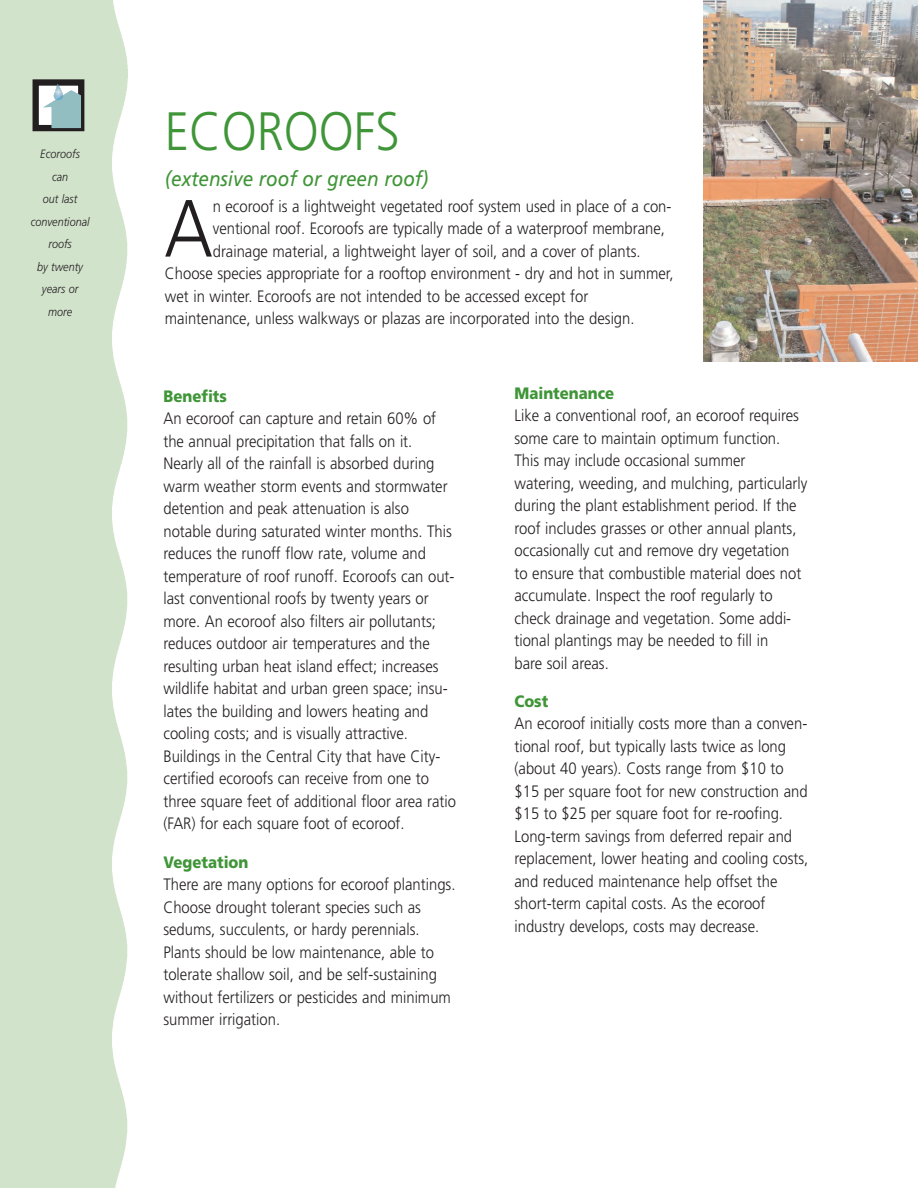
<style>
.page{position:relative;width:918px;height:1188px;background:#fff}
.page>*{position:absolute;margin:0;border:0;box-sizing:border-box;transform-origin:0 0}
.t1{font:300 81px "Frutiger";color:#231f20;scale:.9 1}
.t2{font:300 54px "Frutiger";color:#3f9537;scale:.9 1}
.t3{font:italic 21px "Frutiger";color:#3f9537;scale:.9 1}
.t4{font:300 16.5px/22.5px "Frutiger";color:#231f20;scale:.9 1}
.t5{font:900 16.5px "Frutiger";color:#3f9537;scale:.9 1}
.t6{font:italic 300 12px/22.5px "Frutiger";color:#231f20;text-align:center;scale:.9 1}
</style>
<div class="page">
<div style="left:0;top:0;width:128px;height:1188px;background:#d2e3cc"></div>
<div style="left:37px;top:83px;width:45px;height:44px;background:#fff"></div>
<div style="left:33px;top:79px;width:51px;height:52px;border:6px solid #231f20"></div>
<svg style="left:43px;top:84px;width:38px;height:44px"></svg>
<img style="left:704px;top:0;width:214px;height:362px">
<p class="t6" style="left:31px;top:144px;width:67px">Ecoroofs<br>can<br>out last conventional roofs<br>by twenty years or more</p>
<h2 class="t2" style="left:165px;top:110px;width:262px">ECOROOFS</h2>
<p class="t3" style="left:165px;top:170px;width:294px">(extensive roof or green roof)</p>
<h1 class="t1" style="left:164px;top:196px;width:55px">A</h1>
<p class="t4" style="left:213px;top:196px;width:511px">n ecoroof is a lightweight vegetated roof system used in place of a con-</p>
<p class="t4" style="left:213px;top:218px;width:504px">ventional roof. Ecoroofs are typically made of a waterproof membrane,</p>
<p class="t4" style="left:213px;top:241px;width:477px">drainage material, a lightweight layer of soil, and a cover of plants.</p>
<p class="t4" style="left:165px;top:263px;width:567px">Choose species appropriate for a rooftop environment - dry and hot in summer,</p>
<p class="t4" style="left:165px;top:286px;width:472px">wet in winter. Ecoroofs are not intended to be accessed except for</p>
<p class="t4" style="left:165px;top:308px;width:523px">maintenance, unless walkways or plazas are incorporated into the design.</p>
<p class="t5" style="left:163px;top:389px;width:72px">Benefits</p>
<p class="t4" style="left:163px;top:409px;width:327px">An ecoroof can capture and retain 60% of the annual precipitation that falls on it.<br>Nearly all of the rainfall is absorbed during warm weather storm events and stormwater detention and peak attenuation is also notable during saturated winter months. This reduces the runoff flow rate, volume and temperature of roof runoff. Ecoroofs can out&shy;last conventional roofs by twenty years or more. An ecoroof also filters air pollutants; reduces outdoor air temperatures and the resulting urban heat island effect; increases wildlife habitat and urban green space; insu&shy;lates the building and lowers heating and cooling costs; and is visually attractive.<br>Buildings in the Central City that have City&shy;certified ecoroofs can receive from one to three square feet of additional floor area ratio (FAR) for each square foot of ecoroof.</p>
<p class="t5" style="left:163px;top:855px;width:96px">Vegetation</p>
<p class="t4" style="left:163px;top:874px;width:326px">There are many options for ecoroof plantings.<br>Choose drought tolerant species such as sedums, succulents, or hardy perennials.<br>Plants should be low maintenance, able to tolerate shallow soil, and be self-sustaining without fertilizers or pesticides and minimum summer irrigation.</p>
<p class="t5" style="left:514px;top:386px;width:112px">Maintenance</p>
<p class="t4" style="left:514px;top:405px;width:327px">Like a conventional roof, an ecoroof requires some care to maintain optimum function.<br>This may include occasional summer watering, weeding, and mulching, particularly during the plant establishment period. If the roof includes grasses or other annual plants, occasionally cut and remove dry vegetation<br>to ensure that combustible material does not accumulate. Inspect the roof regularly to check drainage and vegetation. Some addi&shy;tional plantings may be needed to fill in<br>bare soil areas.</p>
<p class="t5" style="left:514px;top:695px;width:39px">Cost</p>
<p class="t4" style="left:514px;top:714px;width:328px">An ecoroof initially costs more than a conven&shy;tional roof, but typically lasts twice as long (about 40 years). Costs range from $10 to $15 per square foot for new construction and $15 to $25 per square foot for re-roofing.<br>Long-term savings from deferred repair and replacement, lower heating and cooling costs, and reduced maintenance help offset the short-term capital costs. As the ecoroof industry develops, costs may decrease.</p>
</div>
